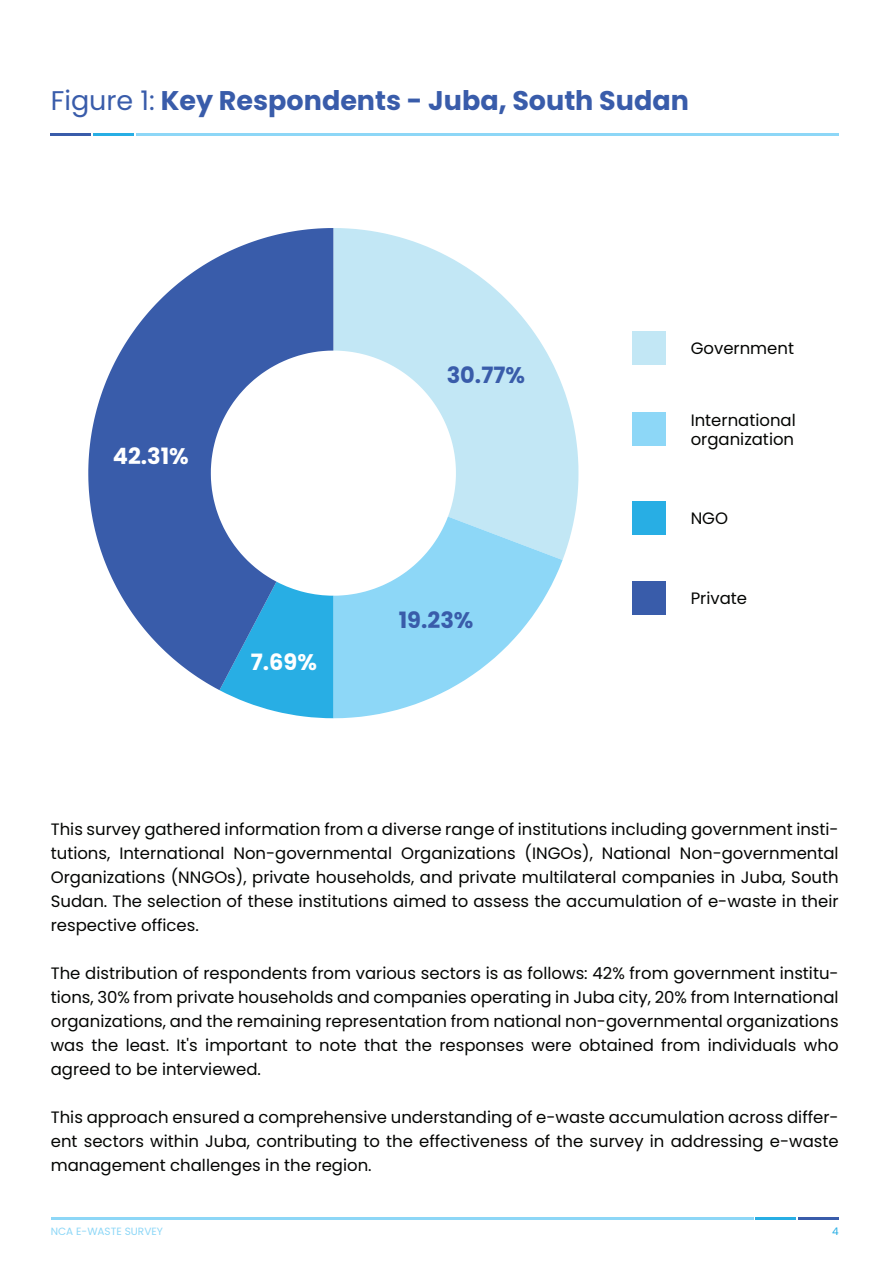
<style>
.page{position:relative;width:893px;height:1263px;background:#fff}
.page>*{position:absolute;margin:0;border:0;box-sizing:border-box;transform-origin:0 0}
.t1{font:700 27px "Poppins";color:#395caa}
.t2{font:700 22.5px "Poppins";color:#395caa}
.t3{font:700 22.5px "Poppins";color:#fff}
.t4{font:16.5px/24px "Poppins";color:#040503;text-align:justify}
.t5{font:10.5px "Poppins";color:#8dd7f7}
.t6{font:10.5px "Poppins";color:#28aee4}
.s1{font-weight:400}
</style>
<div class="page">
<hr style="left:51px;top:1218px;width:702px;height:2px;background:#8dd7f7">
<hr style="left:756px;top:1218px;width:40px;height:2px;background:#28aee4">
<hr style="left:799px;top:1218px;width:40px;height:2px;background:#395caa">
<hr style="left:136px;top:134px;width:703px;height:2px;background:#8dd7f7">
<hr style="left:94px;top:134px;width:40px;height:2px;background:#28aee4">
<hr style="left:51px;top:134px;width:40px;height:2px;background:#395caa">
<svg style="left:333px;top:228px;width:245px;height:330px;fill:#c2e7f5"></svg>
<svg style="left:333px;top:517px;width:230px;height:201px;fill:#8dd7f7"></svg>
<svg style="left:219px;top:690px;width:114px;height:28px"></svg>
<svg style="left:88px;top:228px;width:245px;height:462px;fill:#395caa"></svg>
<div style="left:632px;top:331px;width:33px;height:34px;background:#c2e7f5"></div>
<div style="left:632px;top:412px;width:33px;height:33px;background:#8dd7f7"></div>
<div style="left:632px;top:501px;width:33px;height:33px;background:#28aee4"></div>
<div style="left:632px;top:581px;width:33px;height:34px;background:#395caa"></div>
<h1 class="t1" style="left:51px;top:85px;width:640px"><span class="s1">Figure 1:</span> Key Respondents - Juba, South Sudan</h1>
<h2 class="t3" style="left:113px;top:443px;width:78px">42.31%</h2>
<h2 class="t3" style="left:251px;top:649px;width:68px">7.69%</h2>
<h2 class="t2" style="left:447px;top:362px;width:80px">30.77%</h2>
<h2 class="t2" style="left:399px;top:607px;width:76px">19.23%</h2>
<p class="t4" style="left:691px;top:337px;width:105px">Government</p>
<p class="t4" style="left:691px;top:410px;width:107px;line-height:19.5px">International organization</p>
<p class="t4" style="left:691px;top:506px;width:39px">NGO</p>
<p class="t4" style="left:691px;top:586px;width:58px">Private</p>
<p class="t4" style="left:51px;top:817px;width:789px">This survey gathered information from a diverse range of institutions including government insti&shy;tutions, International Non-governmental Organizations (INGOs), National Non-governmental Organizations (NNGOs), private households, and private multilateral companies in Juba, South Sudan. The selection of these institutions aimed to assess the accumulation of e-waste in their respective offices.</p>
<p class="t4" style="left:51px;top:961px;width:789px">The distribution of respondents from various sectors is as follows: 42% from government institu&shy;tions, 30% from private households and companies operating in Juba city, 20% from International organizations, and the remaining representation from national non-governmental organizations was the least. It's important to note that the responses were obtained from individuals who agreed to be interviewed.</p>
<p class="t4" style="left:51px;top:1105px;width:789px">This approach ensured a comprehensive understanding of e-waste accumulation across differ&shy;ent sectors within Juba, contributing to the effectiveness of the survey in addressing e-waste management challenges in the region.</p>
<p class="t5" style="left:51px;top:1225px;width:114px">NCA E-WASTE SURVEY</p>
<p class="t6" style="left:832px;top:1225px;width:8px">4</p>
</div>
